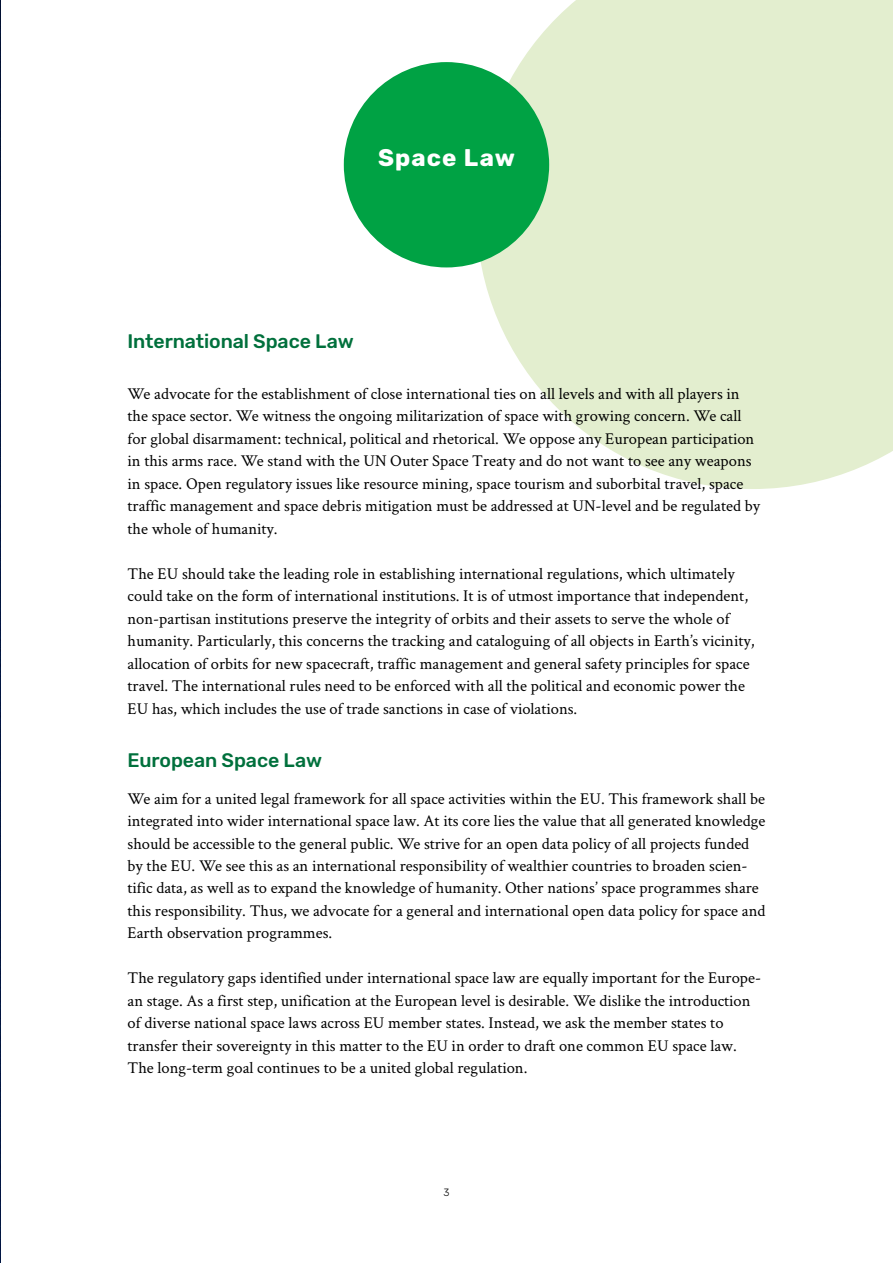
<style>
.page{position:relative;width:893px;height:1263px;background:#fff}
.page>*{position:absolute;margin:0;border:0;box-sizing:border-box;transform-origin:0 0}
.Chapter_name_Rubik_B{font:700 24px "Rubik";letter-spacing:.045em;color:#fff}
.Headline_2_Rubik{font:500 19.5px "Rubik";letter-spacing:-.005em;color:#00703c}
.Crimson_Text_Reg_11{font:16.5px/22.5px "Crimson Text";color:#000}
.t1{font:300 10.5px "Rubik";color:#000}
</style>
<div class="page">
<svg style="left:477px;top:0;width:416px;height:489px;background:#e6efd4"></svg>
<div style="left:344px;top:62px;width:205px;height:205px;background:#00a244;border-radius:50%"></div>
<img style="left:0;top:0;width:1px;height:1263px">
<p class="Chapter_name_Rubik_B" style="left:378px;top:143px;width:138px">Space Law</p>
<p class="Headline_2_Rubik" style="left:128px;top:330px;width:228px">International Space Law</p>
<p class="Crimson_Text_Reg_11" style="left:128px;top:382px;width:634px">We advocate for the establishment of close international ties on all levels and with all players in the space sector. We witness the ongoing militarization of space with growing concern. We call for global disarmament: technical, political and rhetorical. We oppose any European participation in this arms race. We stand with the UN Outer Space Treaty and do not want to see any weapons in space. Open regulatory issues like resource mining, space tourism and suborbital travel, space traffic management and space debris mitigation must be addressed at UN-level and be regulated by the whole of humanity.</p>
<p class="Crimson_Text_Reg_11" style="left:128px;top:561px;width:628px">The EU should take the leading role in establishing international regulations, which ultimately could take on the form of international institutions. It is of utmost importance that independent, non-partisan institutions preserve the integrity of orbits and their assets to serve the whole of humanity. Particularly, this concerns the tracking and cataloguing of all objects in Earth’s vicinity, allocation of orbits for new spacecraft, traffic management and general safety principles for space travel. The international rules need to be enforced with all the political and economic power the EU has, which includes the use of trade sanctions in case of violations.</p>
<p class="Headline_2_Rubik" style="left:128px;top:749px;width:196px">European Space Law</p>
<p class="Crimson_Text_Reg_11" style="left:128px;top:786px;width:639px">We aim for a united legal framework for all space activities within the EU. This framework shall be integrated into wider international space law. At its core lies the value that all generated knowledge should be accessible to the general public. We strive for an open data policy of all projects funded by the EU. We see this as an international responsibility of wealthier countries to broaden scien&shy;tific data, as well as to expand the knowledge of humanity. Other nations’ space programmes share this responsibility. Thus, we advocate for a general and international open data policy for space and Earth observation programmes.</p>
<p class="Crimson_Text_Reg_11" style="left:128px;top:966px;width:635px">The regulatory gaps identified under international space law are equally important for the Europe&shy;an stage. As a first step, unification at the European level is desirable. We dislike the introduction of diverse national space laws across EU member states. Instead, we ask the member states to transfer their sovereignty in this matter to the EU in order to draft one common EU space law.<br>The long-term goal continues to be a united global regulation.</p>
<p class="t1" style="left:443px;top:1187px;width:8px">3</p>
</div>
